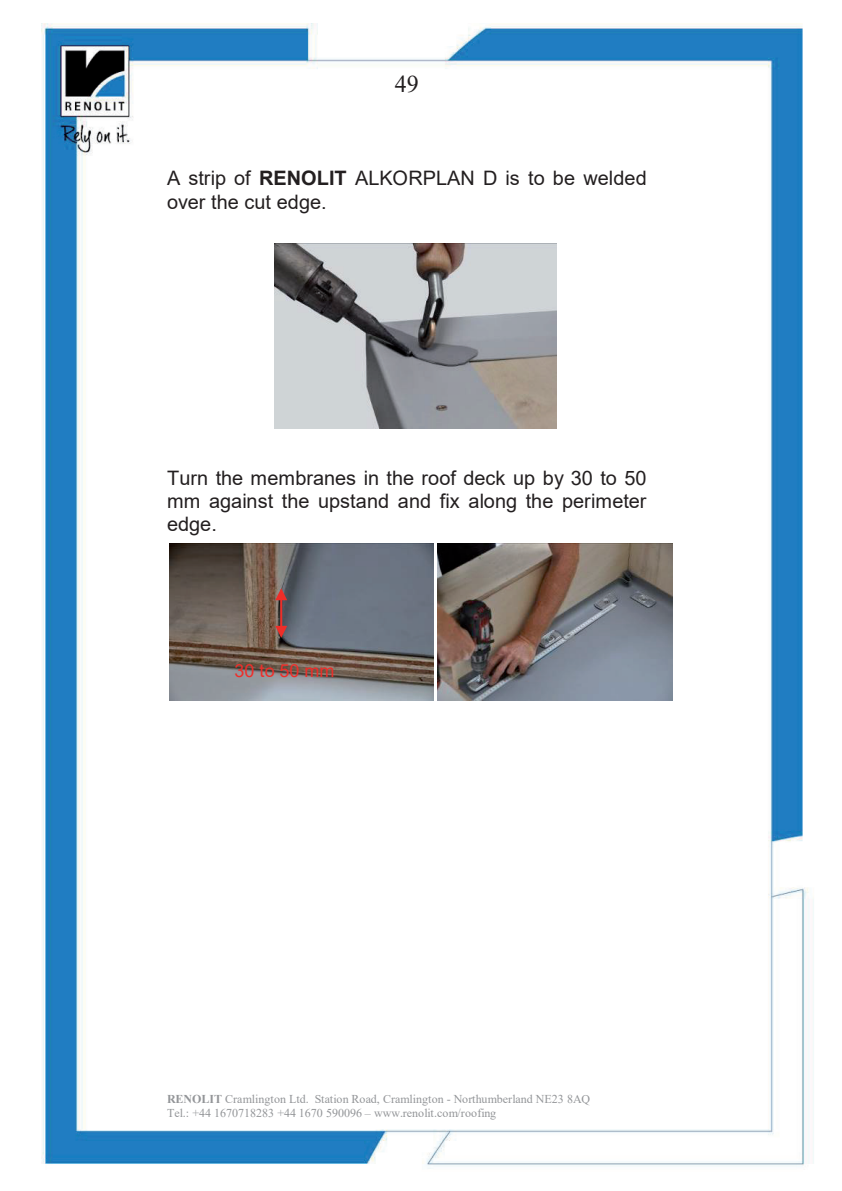
<style>
.page{position:relative;width:842px;height:1191px;background:#fff}
.page>*{position:absolute;margin:0;border:0;box-sizing:border-box;transform-origin:0 0}
.t1{font:24px "Times New Roman";color:#231f20}
.t2{font:20px/23px "Arial";color:#231f20}
.t3{font:18px "Arial";letter-spacing:.005em;color:#ee2e29}
.t4{font:12px/13.6px "Times New Roman";color:#939598}
.s1{font-weight:700}
</style>
<div class="page">
<img style="left:41px;top:23px;width:773px;height:1146px">
<img style="left:170px;top:543px;width:263px;height:157px">
<hr style="left:280px;top:598px;width:2px;height:30px;background:#ee2e29">
<svg style="left:275px;top:626px;width:12px;height:12px"></svg>
<svg style="left:275px;top:588px;width:12px;height:12px"></svg>
<img style="left:275px;top:244px;width:281px;height:184px">
<img style="left:437px;top:543px;width:235px;height:157px">
<p class="t1" style="left:395px;top:67px;width:25px">49</p>
<p class="t2" style="left:167px;top:167px;width:481px">A strip of <span class="s1">RENOLIT</span> ALKORPLAN D is to be welded over the cut edge.</p>
<p class="t2" style="left:167px;top:466px;width:481px;text-align:justify">Turn the membranes in the roof deck up by 30 to 50 mm against the upstand and fix along the perimeter edge.</p>
<p class="t3" style="left:234px;top:658px;width:102px">30 to 50 mm</p>
<p class="t4" style="left:167px;top:1092px;width:425px"><span class="s1">RENOLIT</span> Cramlington Ltd. Station Road, Cramlington - Northumberland NE23 8AQ<br>Tel.: +44 1670718283 +44 1670 590096 – www.renolit.com/roofing</p>
</div>
